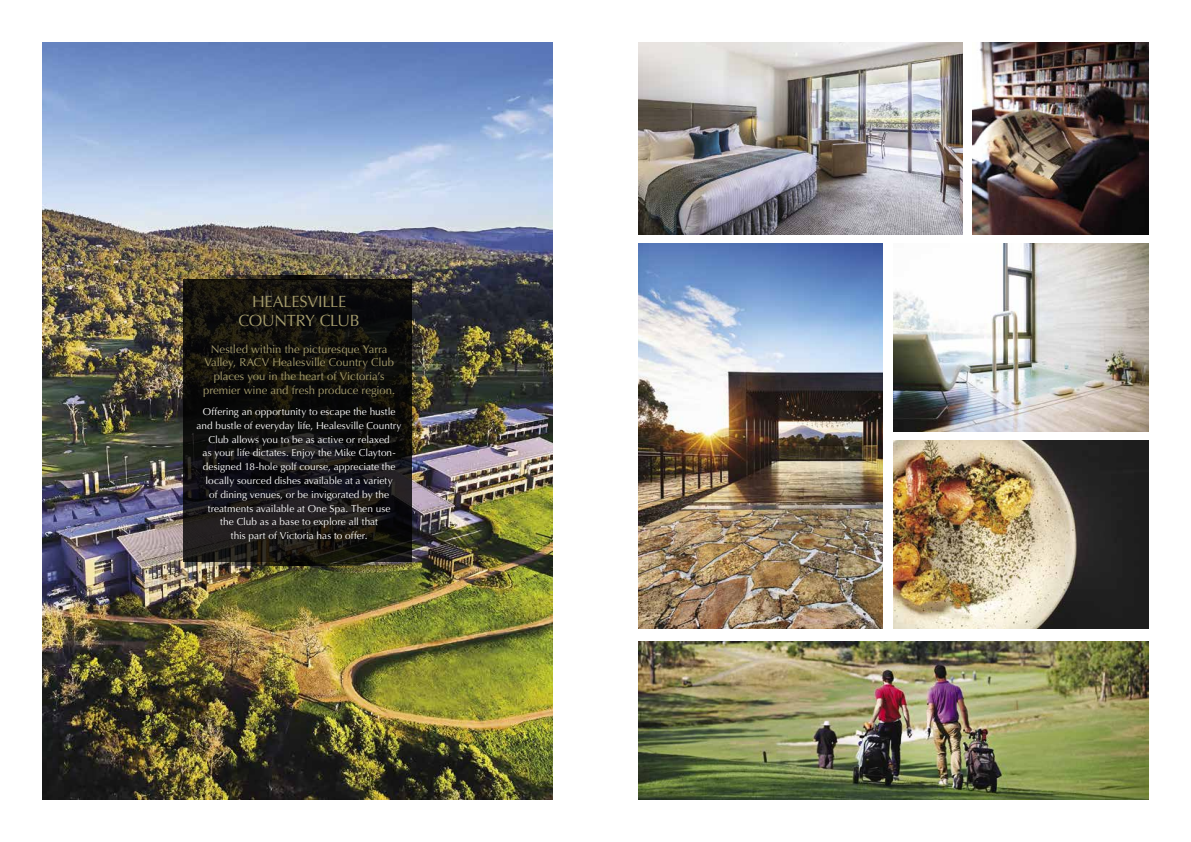
<style>
.page{position:relative;width:1191px;height:842px;background:#fff}
.page>*{position:absolute;margin:0;border:0;box-sizing:border-box;transform-origin:0 0}
.t1{font:16.3px/19.6px "Optima";letter-spacing:-.015em;color:#a79e6e;text-align:center}
.t2{font:11.3px/13.8px "Optima";color:#a79e6e;text-align:center}
.t3{font:10px/13.8px "Optima";color:#fff;text-align:center}
</style>
<div class="page">
<img style="left:638px;top:43px;width:324px;height:192px">
<img style="left:972px;top:43px;width:176px;height:192px">
<img style="left:893px;top:244px;width:255px;height:188px">
<img style="left:893px;top:441px;width:255px;height:188px">
<img style="left:638px;top:244px;width:245px;height:385px">
<img style="left:638px;top:641px;width:510px;height:158px">
<img style="left:43px;top:43px;width:510px;height:756px">
<svg style="left:184px;top:279px;width:228px;height:283px;background:#131210"></svg>
<svg style="left:184px;top:276px;width:228px;height:3px"></svg>
<svg style="left:184px;top:562px;width:228px;height:4px"></svg>
<h1 class="t1" style="left:238px;top:292px;width:123px">HEALESVILLE<br>COUNTRY CLUB</h1>
<p class="t2" style="left:203px;top:342px;width:194px">Nestled within the picturesque Yarra Valley, RACV Healesville Country Club places you in the heart of Victoria’s premier wine and fresh produce region.</p>
<p class="t3" style="left:197px;top:405px;width:206px">Offering an opportunity to escape the hustle and bustle of everyday life, Healesville Country Club allows you to be as active or relaxed<br>as your life dictates. Enjoy the Mike Clayton&shy;designed 18-hole golf course, appreciate the locally sourced dishes available at a variety<br>of dining venues, or be invigorated by the treatments available at One Spa. Then use<br>the Club as a base to explore all that<br>this part of Victoria has to offer.</p>
</div>
